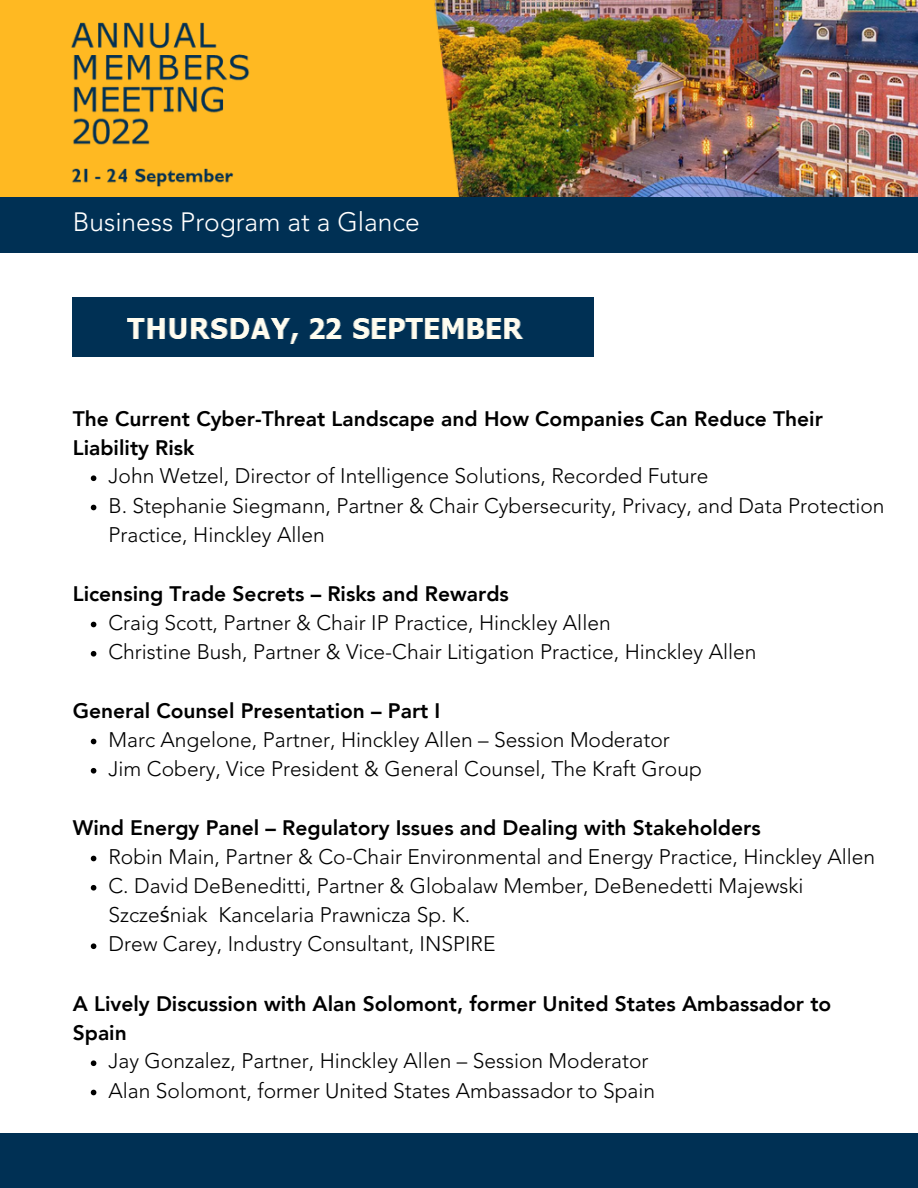
<style>
.page{position:relative;width:918px;height:1188px;background:#fff}
.page>*{position:absolute;margin:0;border:0;box-sizing:border-box;transform-origin:0 0}
.t1{font:300 26.4px "Avenir LT Std";color:#fff}
.t2{font:300 21px/29.2px "Avenir LT Std";color:#000}
.t3{font:800 21px/29.2px "Avenir LT";color:#000}
.s1{font-family:"Noto Sans";font-weight:400}
</style>
<div class="page">
<img style="left:459px;top:0;width:459px;height:197px">
<div style="left:0;top:0;width:459px;height:197px;background:#ffb922"></div>
<img style="left:51px;top:5px;width:238px;height:192px">
<div style="left:0;top:197px;width:917px;height:55px;background:#003054"></div>
<img style="left:73px;top:298px;width:521px;height:59px">
<svg style="left:91px;top:475px;width:5px;height:6px"></svg>
<svg style="left:91px;top:505px;width:5px;height:5px"></svg>
<svg style="left:91px;top:622px;width:5px;height:5px"></svg>
<svg style="left:91px;top:651px;width:5px;height:6px"></svg>
<svg style="left:91px;top:739px;width:5px;height:5px"></svg>
<svg style="left:91px;top:768px;width:5px;height:6px"></svg>
<svg style="left:91px;top:856px;width:5px;height:5px"></svg>
<svg style="left:91px;top:885px;width:5px;height:6px"></svg>
<svg style="left:91px;top:943px;width:5px;height:6px"></svg>
<svg style="left:91px;top:1060px;width:5px;height:6px"></svg>
<svg style="left:91px;top:1090px;width:5px;height:5px"></svg>
<div style="left:0;top:1133px;width:918px;height:55px;background:#003054"></div>
<p class="t1" style="left:73px;top:212px;width:348px">Business Program at a Glance</p>
<p class="t3" style="left:73px;top:406px;width:752px">The Current Cyber-Threat Landscape and How Companies Can Reduce Their<br>Liability Risk</p>
<p class="t2" style="left:108px;top:463px;width:778px">John Wetzel, Director of Intelligence Solutions, Recorded Future<br>B. Stephanie Siegmann, Partner &amp; Chair Cybersecurity, Privacy, and Data Protection<br>Practice, Hinckley Allen</p>
<p class="t3" style="left:73px;top:581px;width:438px">Licensing Trade Secrets – Risks and Rewards</p>
<p class="t2" style="left:108px;top:610px;width:649px">Craig Scott, Partner &amp; Chair IP Practice, Hinckley Allen<br>Christine Bush, Partner &amp; Vice-Chair Litigation Practice, Hinckley Allen</p>
<p class="t3" style="left:73px;top:698px;width:369px">General Counsel Presentation – Part I</p>
<p class="t2" style="left:108px;top:727px;width:595px">Marc Angelone, Partner, Hinckley Allen – Session Moderator<br>Jim Cobery, Vice President &amp; General Counsel, The Kraft Group</p>
<p class="t3" style="left:73px;top:815px;width:689px">Wind Energy Panel – Regulatory Issues and Dealing with Stakeholders</p>
<p class="t2" style="left:108px;top:844px;width:768px">Robin Main, Partner &amp; Co-Chair Environmental and Energy Practice, Hinckley Allen C. David DeBeneditti, Partner &amp; Globalaw Member, DeBenedetti Majewski Szcze<span class="s1">ś</span>niak Kancelaria Prawnicza Sp. K.<br>Drew Carey, Industry Consultant, INSPIRE</p>
<p class="t3" style="left:73px;top:991px;width:760px">A Lively Discussion with Alan Solomont, former United States Ambassador to<br>Spain</p>
<p class="t2" style="left:108px;top:1048px;width:548px">Jay Gonzalez, Partner, Hinckley Allen – Session Moderator<br>Alan Solomont, former United States Ambassador to Spain</p>
</div>
